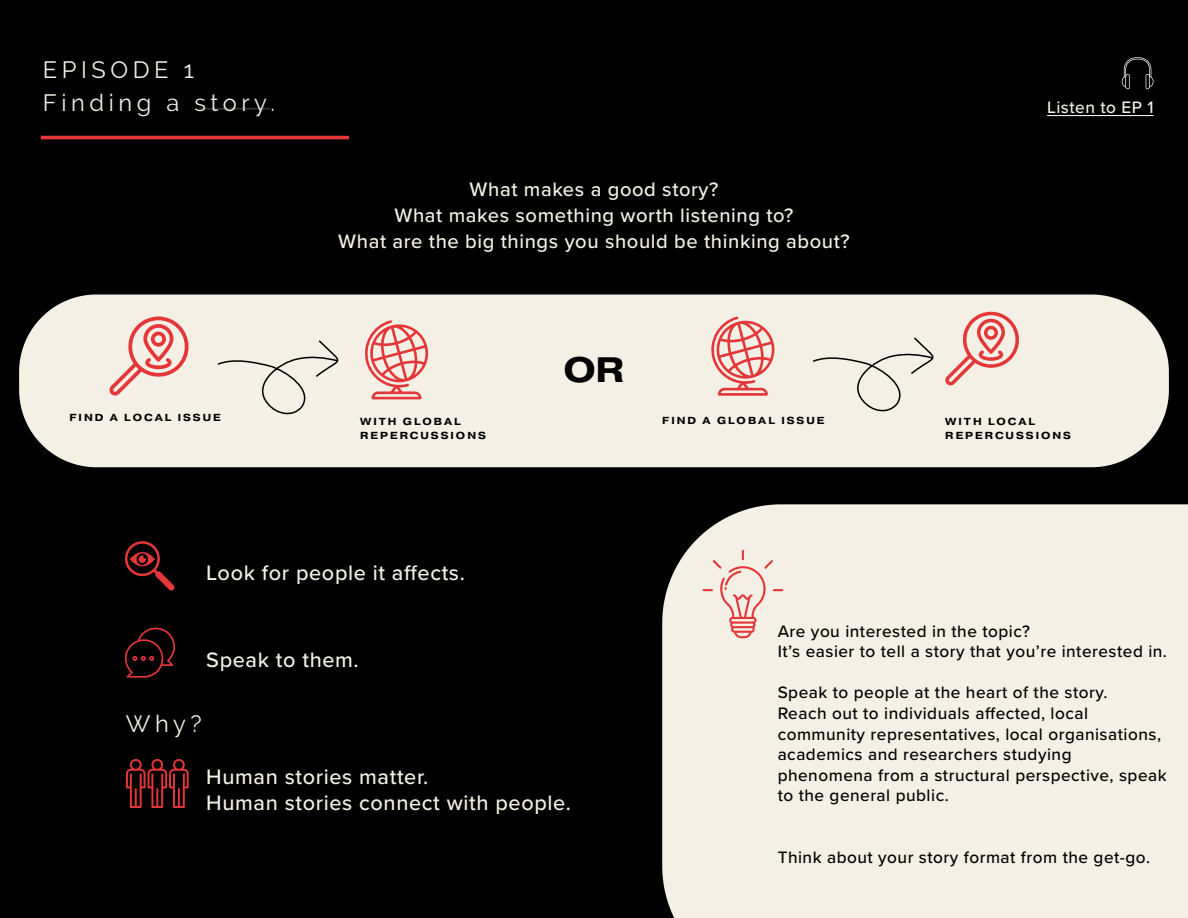
<style>
.page{position:relative;width:1188px;height:918px;background:#000}
.page>*{position:absolute;margin:0;border:0;box-sizing:border-box;transform-origin:0 0}
.t1{font:700 35.25px "Pragmatica Ext";color:#000}
.t2{font:23.55px/33.5px "Raleway";letter-spacing:.195em;color:#f4f0e5}
.t3{font:500 21.75px/26px "Proxima Nova";letter-spacing:.03em;color:#f4f0e5}
.t4{font:500 20.25px/26.2px "Proxima Nova";letter-spacing:.03em;color:#f4f0e5;text-align:center}
.t5{font:500 17.25px/20.5px "Proxima Nova";letter-spacing:.03em;color:#000}
.t6{font:500 17.25px "Proxima Nova";letter-spacing:.03em;color:#f4f0e5}
.t7{font:700 10.2px/14.5px "Pragmatica Ext";letter-spacing:.195em;color:#000}
</style>
<div class="page">
<hr style="left:199px;top:108px;width:71px;height:2px;background:#353535">
<div style="left:19px;top:295px;width:1150px;height:172px;background:#f4f0e5"></div>
<hr style="left:41px;top:136px;width:308px;height:3px;background:#e43739">
<svg style="left:109px;top:317px;width:82px;height:79px;background:#f0c3bb"></svg>
<svg style="left:216px;top:339px;width:130px;height:79px;background:#e8e4da"></svg>
<svg style="left:361px;top:320px;width:68px;height:79px;background:#eeb3ac"></svg>
<svg style="left:708px;top:316px;width:67px;height:80px;background:#eeb2ac"></svg>
<svg style="left:811px;top:312px;width:211px;height:103px;background:#eddfd5"></svg>
<div style="left:662px;top:504px;width:526px;height:414px;background:#f4f0e5"></div>
<svg style="left:703px;top:550px;width:80px;height:88px;background:#f2dad0"></svg>
<svg style="left:125px;top:541px;width:50px;height:50px"></svg>
<svg style="left:125px;top:627px;width:50px;height:51px"></svg>
<svg style="left:126px;top:759px;width:63px;height:49px"></svg>
<hr style="left:1047px;top:115px;width:107px;height:1px;background:#f4f0e5">
<svg style="left:1121px;top:57px;width:33px;height:32px"></svg>
<h2 class="t2" style="left:43px;top:52px;width:233px">EPISODE 1<br>Finding a story.</h2>
<p class="t4" style="left:338px;top:175px;width:513px">What makes a good story?<br>What makes something worth listening to?<br>What are the big things you should be thinking about?</p>
<h1 class="t1" style="left:564px;top:346px;width:63px">OR</h1>
<p class="t7" style="left:69px;top:410px;width:153px">FIND A LOCAL ISSUE</p>
<p class="t7" style="left:360px;top:414px;width:127px">WITH GLOBAL<br>REPERCUSSIONS</p>
<p class="t3" style="left:206px;top:559px;width:260px">Look for people it affects.</p>
<p class="t7" style="left:662px;top:414px;width:164px">FIND A GLOBAL ISSUE</p>
<p class="t6" style="left:1047px;top:94px;width:108px">Listen to EP 1</p>
<p class="t7" style="left:945px;top:414px;width:127px">WITH LOCAL<br>REPERCUSSIONS</p>
<p class="t3" style="left:206px;top:646px;width:154px">Speak to them.</p>
<h2 class="t2" style="left:126px;top:707px;width:77px">Why?</h2>
<p class="t3" style="left:206px;top:763px;width:366px">Human stories matter.<br>Human stories connect with people.</p>
<p class="t5" style="left:778px;top:620px;width:391px">Are you interested in the topic?<br>It’s easier to tell a story that you’re interested in.</p>
<p class="t5" style="left:778px;top:682px;width:391px">Speak to people at the heart of the story.<br>Reach out to individuals affected, local community representatives, local organisations, academics and researchers studying phenomena from a structural perspective, speak to the general public.</p>
<p class="t5" style="left:778px;top:847px;width:374px">Think about your story format from the get-go.</p>
</div>
